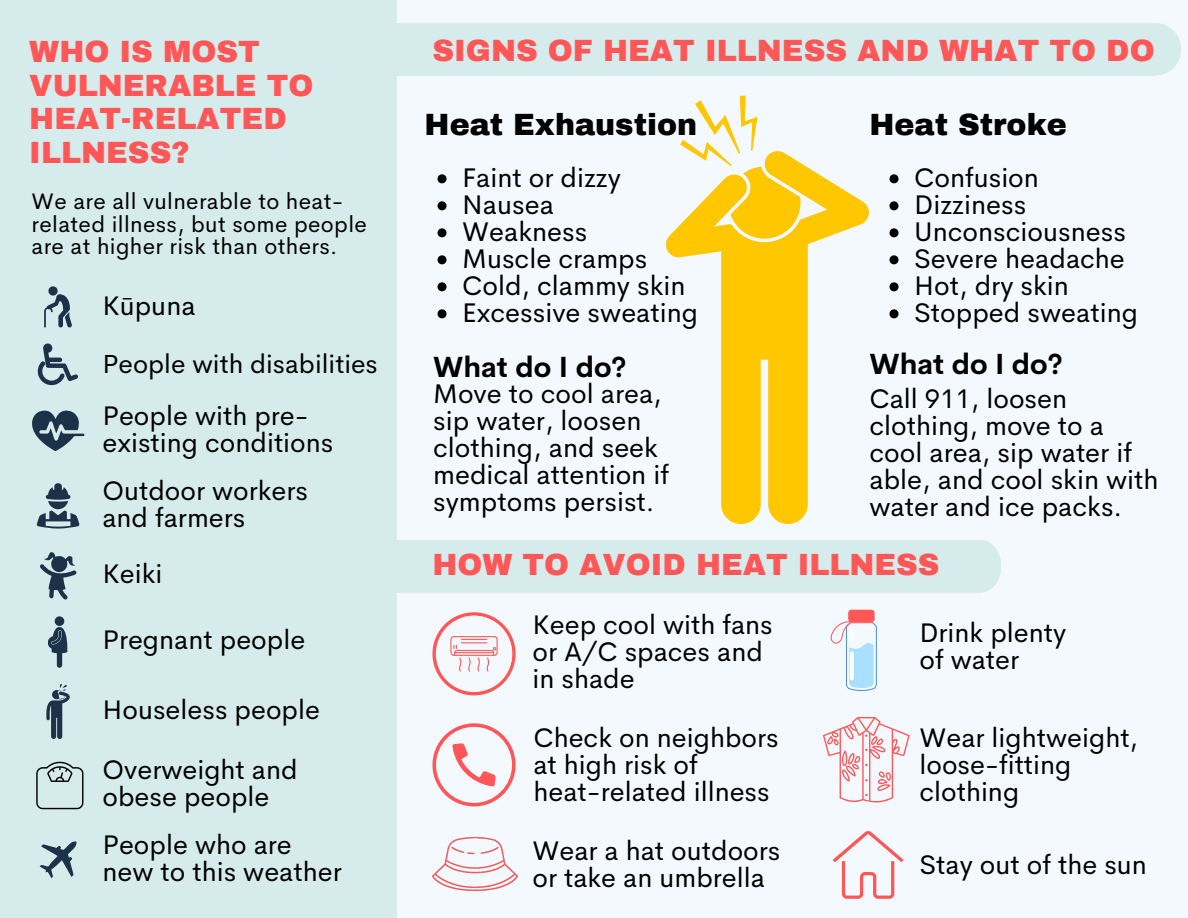
<style>
.page{position:relative;width:1188px;height:918px;background:#f4f8ff}
.page>*{position:absolute;margin:0;border:0;box-sizing:border-box;transform-origin:0 0}
.t1{font:900 30px/33.8px "Archivo";color:#ff5757}
.t2{font:900 30px "Archivo";color:#000}
.t3{font:700 28.5px "Cerebri Sans";color:#000}
.t4{font:27px/27px "Cerebri Sans";color:#000}
.t5{font:26.25px "Cerebri Sans";color:#000}
.t6{font:22.5px/22.5px "Cerebri Sans";letter-spacing:.015em;color:#000}
</style>
<div class="page">
<div style="left:388px;top:23px;width:767px;height:53px;background:#d6ecec"></div>
<div style="left:1129px;top:23px;width:52px;height:53px;background:#d6ecec;border-radius:50%"></div>
<div style="left:386px;top:540px;width:595px;height:53px;background:#d6ecec"></div>
<div style="left:961px;top:540px;width:40px;height:53px;background:#d6ecec;border-radius:50%"></div>
<div style="left:0;top:0;width:397px;height:918px;background:#d6ecec"></div>
<svg style="left:432px;top:723px;width:84px;height:83px"></svg>
<img style="left:432px;top:838px;width:86px;height:53px">
<svg style="left:823px;top:717px;width:87px;height:85px"></svg>
<svg style="left:833px;top:831px;width:71px;height:68px"></svg>
<svg style="left:680px;top:96px;width:78px;height:53px"></svg>
<svg style="left:666px;top:149px;width:203px;height:375px"></svg>
<svg style="left:438px;top:174px;width:9px;height:9px"></svg>
<svg style="left:438px;top:201px;width:9px;height:9px"></svg>
<svg style="left:438px;top:228px;width:9px;height:9px"></svg>
<svg style="left:438px;top:255px;width:9px;height:9px"></svg>
<svg style="left:438px;top:282px;width:9px;height:9px"></svg>
<svg style="left:438px;top:309px;width:9px;height:9px"></svg>
<div style="left:848px;top:610px;width:27px;height:12px;background:#ff5757;border-radius:3px"></div>
<svg style="left:830px;top:621px;width:47px;height:70px"></svg>
<svg style="left:850px;top:651px;width:4px;height:29px"></svg>
<hr style="left:850px;top:630px;width:4px;height:11px;background:#fff;border-radius:2px">
<svg style="left:432px;top:612px;width:84px;height:83px"></svg>
<svg style="left:44px;top:286px;width:28px;height:42px"></svg>
<svg style="left:40px;top:552px;width:36px;height:48px"></svg>
<svg style="left:46px;top:684px;width:24px;height:55px"></svg>
<svg style="left:32px;top:410px;width:52px;height:41px"></svg>
<svg style="left:37px;top:483px;width:43px;height:45px"></svg>
<svg style="left:38px;top:343px;width:40px;height:42px"></svg>
<svg style="left:48px;top:616px;width:20px;height:52px"></svg>
<svg style="left:40px;top:841px;width:37px;height:37px"></svg>
<svg style="left:36px;top:762px;width:47px;height:47px"></svg>
<svg style="left:890px;top:174px;width:9px;height:9px"></svg>
<svg style="left:890px;top:201px;width:9px;height:9px"></svg>
<svg style="left:890px;top:228px;width:9px;height:9px"></svg>
<svg style="left:890px;top:255px;width:9px;height:9px"></svg>
<svg style="left:890px;top:282px;width:9px;height:9px"></svg>
<svg style="left:890px;top:309px;width:9px;height:9px"></svg>
<p class="t1" style="left:432px;top:34px;width:724px">SIGNS OF HEAT ILLNESS AND WHAT TO DO</p>
<p class="t1" style="left:29px;top:35px;width:286px">WHO IS MOST<br>VULNERABLE TO<br>HEAT-RELATED<br>ILLNESS?</p>
<p class="t2" style="left:869px;top:109px;width:199px">Heat Stroke</p>
<p class="t2" style="left:425px;top:109px;width:274px">Heat Exhaustion</p>
<p class="t4" style="left:462px;top:164px;width:160px">Faint or dizzy</p>
<h3 class="t4" style="left:462px;top:191px;width:93px">Nausea</h3>
<p class="t4" style="left:462px;top:218px;width:127px">Weakness</p>
<h3 class="t4" style="left:462px;top:245px;width:187px">Muscle cramps</h3>
<p class="t4" style="left:462px;top:272px;width:225px">Cold, clammy skin</p>
<p class="t4" style="left:914px;top:164px;width:126px">Confusion</p>
<p class="t4" style="left:914px;top:191px;width:114px">Dizziness</p>
<p class="t4" style="left:914px;top:218px;width:213px">Unconsciousness</p>
<p class="t4" style="left:914px;top:245px;width:212px">Severe headache</p>
<p class="t4" style="left:914px;top:272px;width:156px">Hot, dry skin</p>
<p class="t4" style="left:914px;top:299px;width:225px">Stopped sweating</p>
<h3 class="t3" style="left:869px;top:345px;width:195px">What do I do?</h3>
<h3 class="t4" style="left:869px;top:385px;width:291px">Call 911, loosen clothing, move to a cool area, sip water if able, and cool skin with water and ice packs.</h3>
<p class="t6" style="left:32px;top:190px;width:337px">We are all vulnerable to heat&shy;related illness, but some people are at higher risk than others.</p>
<p class="t4" style="left:102px;top:292px;width:95px">Kūpuna</p>
<h3 class="t4" style="left:462px;top:299px;width:237px">Excessive sweating</h3>
<h3 class="t5" style="left:102px;top:346px;width:277px">People with disabilities</h3>
<p class="t3" style="left:433px;top:349px;width:195px">What do I do?</p>
<p class="t4" style="left:433px;top:380px;width:237px">Move to cool area, sip water, loosen clothing, and seek medical attention if symptoms persist.</p>
<h3 class="t4" style="left:102px;top:402px;width:232px">People with pre&shy;existing conditions</h3>
<p class="t4" style="left:102px;top:477px;width:207px">Outdoor workers and farmers</p>
<h3 class="t4" style="left:102px;top:560px;width:61px">Keiki</h3>
<p class="t4" style="left:102px;top:627px;width:204px">Pregnant people</p>
<p class="t4" style="left:102px;top:696px;width:219px">Houseless people</p>
<h3 class="t4" style="left:102px;top:756px;width:197px">Overweight and obese people</h3>
<h3 class="t4" style="left:102px;top:831px;width:241px">People who are new to this weather</h3>
<h2 class="t1" style="left:432px;top:548px;width:509px">HOW TO AVOID HEAT ILLNESS</h2>
<h2 class="t4" style="left:532px;top:611px;width:242px">Keep cool with fans or A/C spaces and in shade</h2>
<p class="t4" style="left:533px;top:724px;width:247px">Check on neighbors at high risk of heat-related illness</p>
<p class="t4" style="left:532px;top:837px;width:249px">Wear a hat outdoors or take an umbrella</p>
<p class="t4" style="left:919px;top:619px;width:148px">Drink plenty of water</p>
<p class="t4" style="left:919px;top:724px;width:220px">Wear lightweight, loose-fitting clothing</p>
<p class="t4" style="left:919px;top:851px;width:229px">Stay out of the sun</p>
</div>
